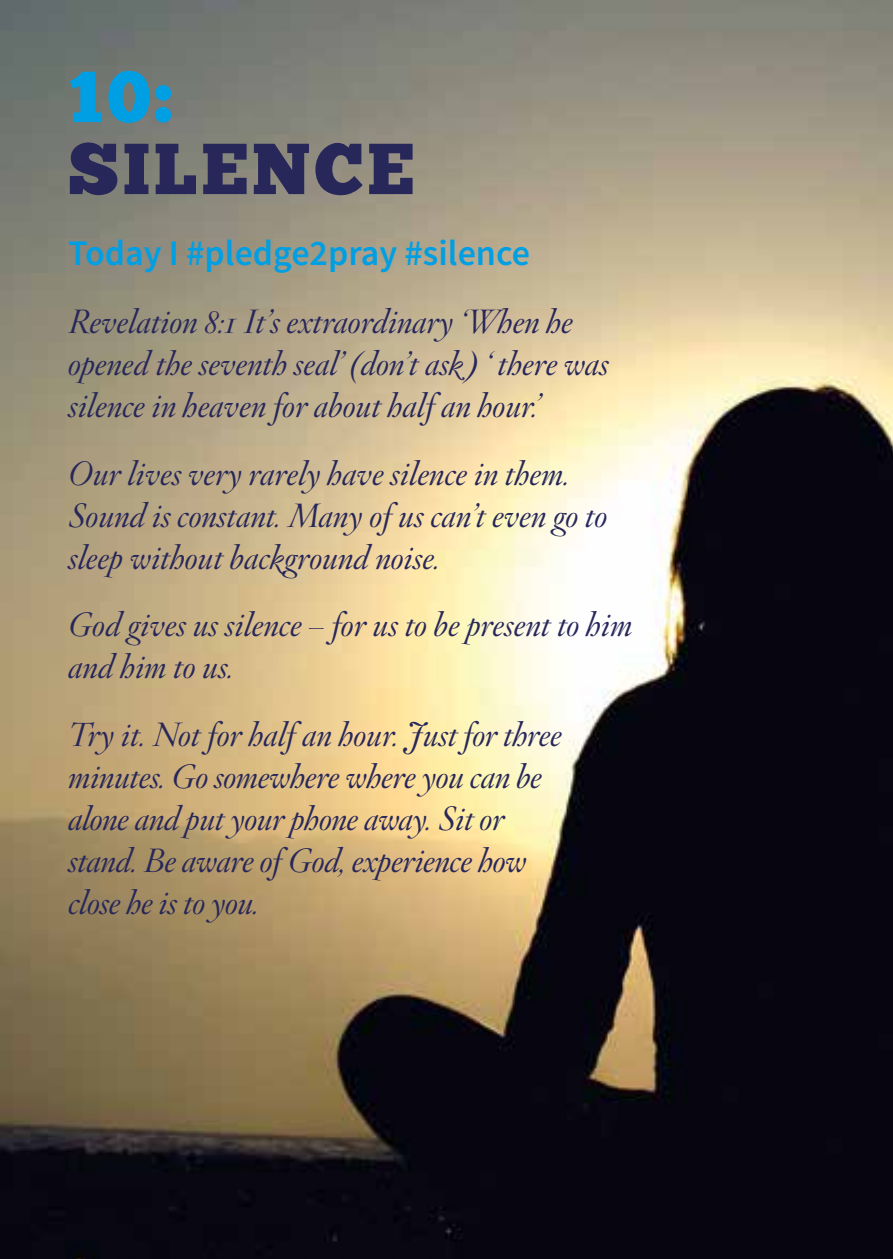
<style>
.page{position:relative;width:893px;height:1259px;background:#fff}
.page>*{position:absolute;margin:0;border:0;box-sizing:border-box;transform-origin:0 0}
.t1{font:72px "Chunk Five";letter-spacing:.05em;color:#28275a}
.t2{font:72px "Chunk Five";color:#009fe3}
.t3{font:600 36px "Source Sans Pro";color:#009fe3}
.t4{font:italic 300 33px/42px "Hoefler Titling";color:#28275a}
</style>
<div class="page">
<img style="left:0;top:0;width:893px;height:1259px">
<h1 class="t2" style="left:68px;top:54px;width:106px">10:</h1>
<h1 class="t1" style="left:68px;top:126px;width:348px">SILENCE</h1>
<p class="t3" style="left:68px;top:230px;width:464px">Today I #pledge2pray #silence</p>
<p class="t4" style="left:68px;top:300px;width:542px">Revelation 8:1 It’s extraordinary ‘When he opened the seventh seal’ (don’t ask ) ‘ there was silence in heaven for about half an hour.’</p>
<p class="t4" style="left:68px;top:452px;width:541px">Our lives very rarely have silence in them.<br>Sound is constant. Many of us can’t even go to sleep without background noise.</p>
<p class="t4" style="left:68px;top:604px;width:566px">God gives us silence – for us to be present to him and him to us.</p>
<p class="t4" style="left:68px;top:713px;width:495px">Try it. Not for half an hour. Just for three minutes. Go somewhere where you can be alone and put your phone away. Sit or stand. Be aware of God, experience how close he is to you.</p>
</div>
